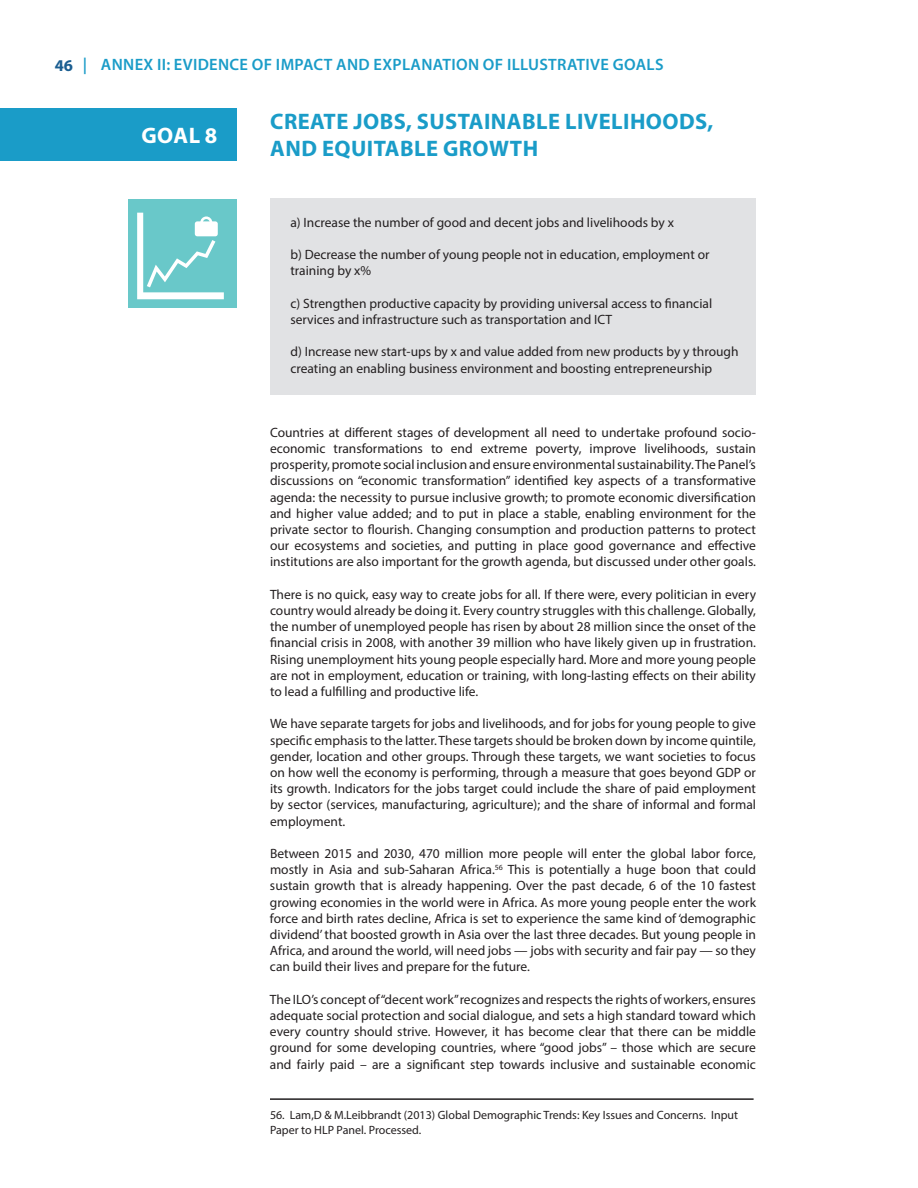
<style>
.page{position:relative;width:918px;height:1188px;background:#fff}
.page>*{position:absolute;margin:0;border:0;box-sizing:border-box;transform-origin:0 0}
.t1{font:700 22.5px "Myriad Pro";letter-spacing:.02em;color:#1a9cc8}
.t2{font:700 22.5px "Myriad Pro";color:#fff}
.t3{font:600 16.5px "Myriad Pro";letter-spacing:.02em;color:#1a9cc8}
.t4{font:700 16.5px "Myriad Pro";color:#1b5e91}
.t5{font:13.5px/16.2px "Myriad Pro";color:#231f20;text-align:justify}
.t6{font:12px/14.4px "Myriad Pro";color:#231f20}
</style>
<div class="page">
<div style="left:270px;top:198px;width:486px;height:196px;background:#e1e2e4"></div>
<div style="left:128px;top:200px;width:108px;height:108px;background:#69c8c9"></div>
<svg style="left:137px;top:213px;width:87px;height:86px"></svg>
<hr style="left:270px;top:1098px;width:484px;height:2px;background:#231f20">
<div style="left:0;top:108px;width:236px;height:53px;background:#1a9cc8"></div>
<p class="t4" style="left:55px;top:55px;width:20px">46</p>
<p class="t3" style="left:83px;top:54px;width:582px">| ANNEX II: EVIDENCE OF IMPACT AND EXPLANATION OF ILLUSTRATIVE GOALS</p>
<h1 class="t2" style="left:141px;top:121px;width:31px">GOAL</h1>
<h1 class="t2" style="left:205px;top:121px;width:14px">8</h1>
<h1 class="t1" style="left:270px;top:107px;width:28px">CREATE</h1>
<h1 class="t1" style="left:353px;top:107px;width:25px">JOBS</h1>
<h1 class="t1" style="left:406px;top:107px;width:38px">, SUSTAINABLE</h1>
<h1 class="t1" style="left:565px;top:107px;width:26px">LIVELIHOODS</h1>
<h1 class="t1" style="left:708px;top:107px;width:7px">,</h1>
<h1 class="t1" style="left:270px;top:134px;width:17px">AND</h1>
<h1 class="t1" style="left:322px;top:134px;width:27px">EQUITABLE</h1>
<h1 class="t1" style="left:443px;top:134px;width:33px">GROWTH</h1>
<p class="t5" style="left:290px;top:214px;width:385px">a) Increase the number of good and decent jobs and livelihoods by x</p>
<p class="t5" style="left:290px;top:246px;width:421px">b) Decrease the number of young people not in education, employment or training by x%</p>
<p class="t5" style="left:290px;top:295px;width:423px">c) Strengthen productive capacity by providing universal access to financial services and infrastructure such as transportation and ICT</p>
<p class="t5" style="left:290px;top:344px;width:450px">d) Increase new start-ups by x and value added from new products by y through creating an enabling business environment and boosting entrepreneurship</p>
<p class="t5" style="left:270px;top:424px;width:488px">Countries at different stages of development all need to undertake profound socio&shy;economic transformations to end extreme poverty, improve livelihoods, sustain prosperity, promote social inclusion and ensure environmental sustainability. The Panel’s discussions on “economic transformation” identified key aspects of a transformative agenda: the necessity to pursue inclusive growth; to promote economic diversification and higher value added; and to put in place a stable, enabling environment for the private sector to flourish. Changing consumption and production patterns to protect our ecosystems and societies, and putting in place good governance and effective institutions are also important for the growth agenda, but discussed under other goals.</p>
<p class="t5" style="left:270px;top:586px;width:488px">There is no quick, easy way to create jobs for all. If there were, every politician in every country would already be doing it. Every country struggles with this challenge. Globally, the number of unemployed people has risen by about 28 million since the onset of the financial crisis in 2008, with another 39 million who have likely given up in frustration.<br>Rising unemployment hits young people especially hard. More and more young people are not in employment, education or training, with long-lasting effects on their ability to lead a fulfilling and productive life.</p>
<p class="t5" style="left:270px;top:715px;width:488px">We have separate targets for jobs and livelihoods, and for jobs for young people to give specific emphasis to the latter. These targets should be broken down by income quintile, gender, location and other groups. Through these targets, we want societies to focus on how well the economy is performing, through a measure that goes beyond GDP or its growth. Indicators for the jobs target could include the share of paid employment by sector (services, manufacturing, agriculture); and the share of informal and formal employment.</p>
<p class="t5" style="left:270px;top:845px;width:488px">Between 2015 and 2030, 470 million more people will enter the global labor force, mostly in Asia and sub-Saharan Africa.<sup>56</sup> This is potentially a huge boon that could sustain growth that is already happening. Over the past decade, 6 of the 10 fastest growing economies in the world were in Africa. As more young people enter the work force and birth rates decline, Africa is set to experience the same kind of ‘demographic dividend’ that boosted growth in Asia over the last three decades. But young people in Africa, and around the world, will need jobs — jobs with security and fair pay — so they can build their lives and prepare for the future.</p>
<p class="t5" style="left:270px;top:991px;width:488px">The ILO’s concept of “decent work” recognizes and respects the rights of workers, ensures adequate social protection and social dialogue, and sets a high standard toward which every country should strive. However, it has become clear that there can be middle ground for some developing countries, where “good jobs” – those which are secure and fairly paid – are a significant step towards inclusive and sustainable economic</p>
<p class="t6" style="left:270px;top:1108px;width:470px">56. Lam,D &amp; M.Leibbrandt (2013) Global Demographic Trends: Key Issues and Concerns. Input<br>Paper to HLP Panel. Processed.</p>
</div>
